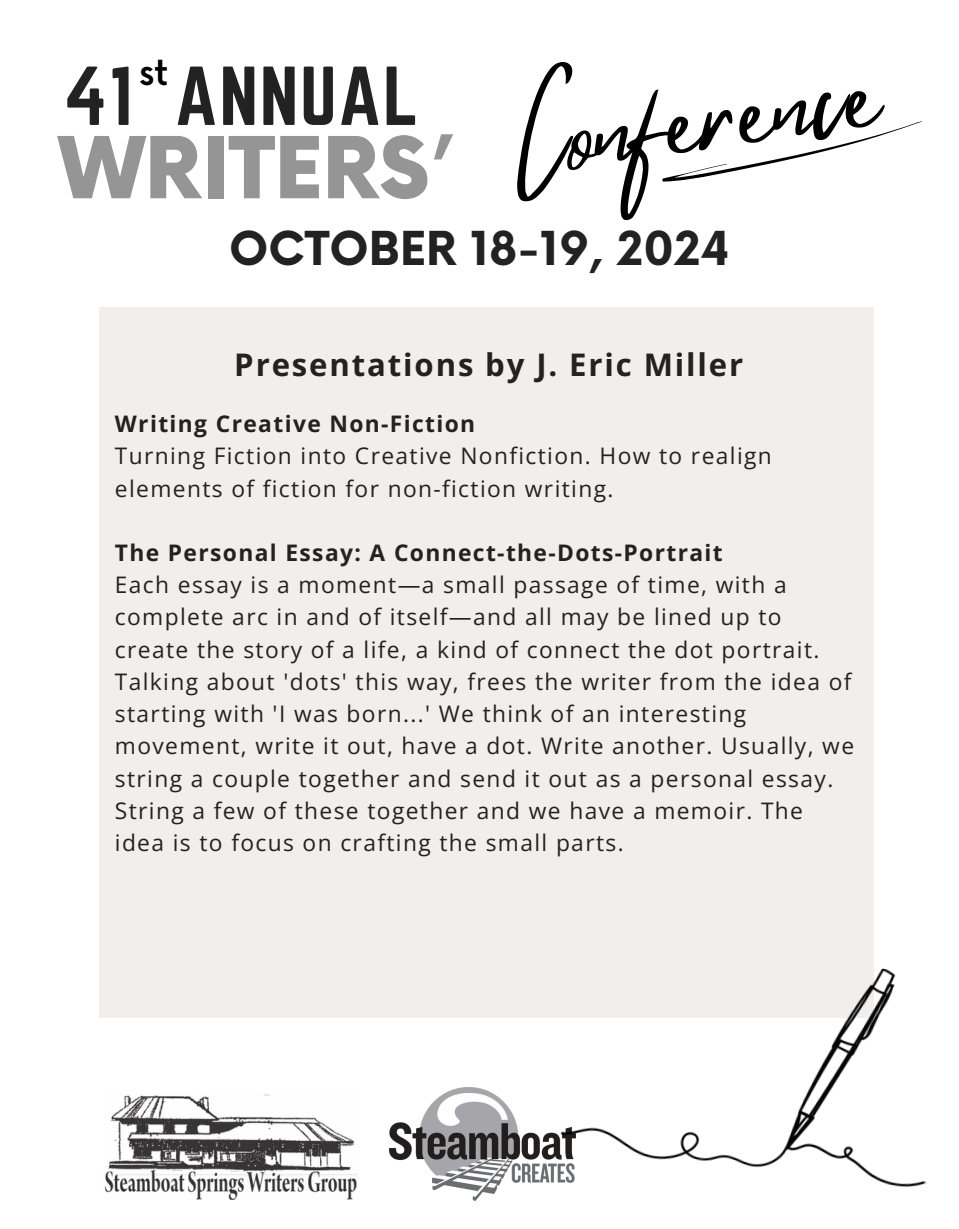
<style>
.page{position:relative;width:959px;height:1229px;background:#fff}
.page>*{position:absolute;margin:0;border:0;box-sizing:border-box;transform-origin:0 0}
.t1{font:110.85px "Mistrully";color:#000}
.t2{font:900 83.1px "Now";color:#969595}
.t3{font:72.9px "Norwester";letter-spacing:.025em;color:#222}
.t4{font:700 45.6px "Now";color:#222}
.t5{font:500 35.85px "Now";color:#000}
.t6{font:700 31.05px "Open Sans";letter-spacing:.06em;color:#222}
.t7{font:22.8px/32.2px "Open Sans";letter-spacing:.06em;color:#222}
.t8{font:700 22.8px "Open Sans";letter-spacing:.06em;color:#222}
</style>
<div class="page">
<div style="left:100px;top:307px;width:774px;height:710px;background:#f2eeeb"></div>
<img style="left:389px;top:1087px;width:153px;height:113px">
<svg style="left:662px;top:121px;width:260px;height:61px"></svg>
<img style="left:104px;top:1094px;width:253px;height:105px">
<img style="left:542px;top:968px;width:385px;height:220px">
<h2 class="t3" style="left:64px;top:52px;width:356px">41 ANNUAL</h2>
<h5 class="t1" style="left:494px;top:55px;width:375px;rotate:-8deg">Conference</h5>
<h4 class="t5" style="left:139px;top:52px;width:30px">st</h4>
<h1 class="t2" style="left:59px;top:123px;width:394px">WRITERS’</h1>
<p class="t4" style="left:229px;top:223px;width:502px">OCTOBER 18-19, 2024</p>
<h6 class="t6" style="left:234px;top:342px;width:510px">Presentations by J. Eric Miller</h6>
<p class="t8" style="left:115px;top:408px;width:362px">Writing Creative Non-Fiction</p>
<p class="t7" style="left:115px;top:439px;width:658px">Turning Fiction into Creative Nonfiction. How to realign elements of fiction for non-fiction writing.</p>
<p class="t8" style="left:115px;top:536px;width:609px">The Personal Essay: A Connect-the-Dots-Portrait</p>
<p class="t7" style="left:115px;top:568px;width:740px">Each essay is a moment—a small passage of time, with a complete arc in and of itself—and all may be lined up to create the story of a life, a kind of connect the dot portrait.<br>Talking about 'dots' this way, frees the writer from the idea of starting with 'I was born...' We think of an interesting movement, write it out, have a dot. Write another. Usually, we string a couple together and send it out as a personal essay.<br>String a few of these together and we have a memoir. The idea is to focus on crafting the small parts.</p>
</div>
